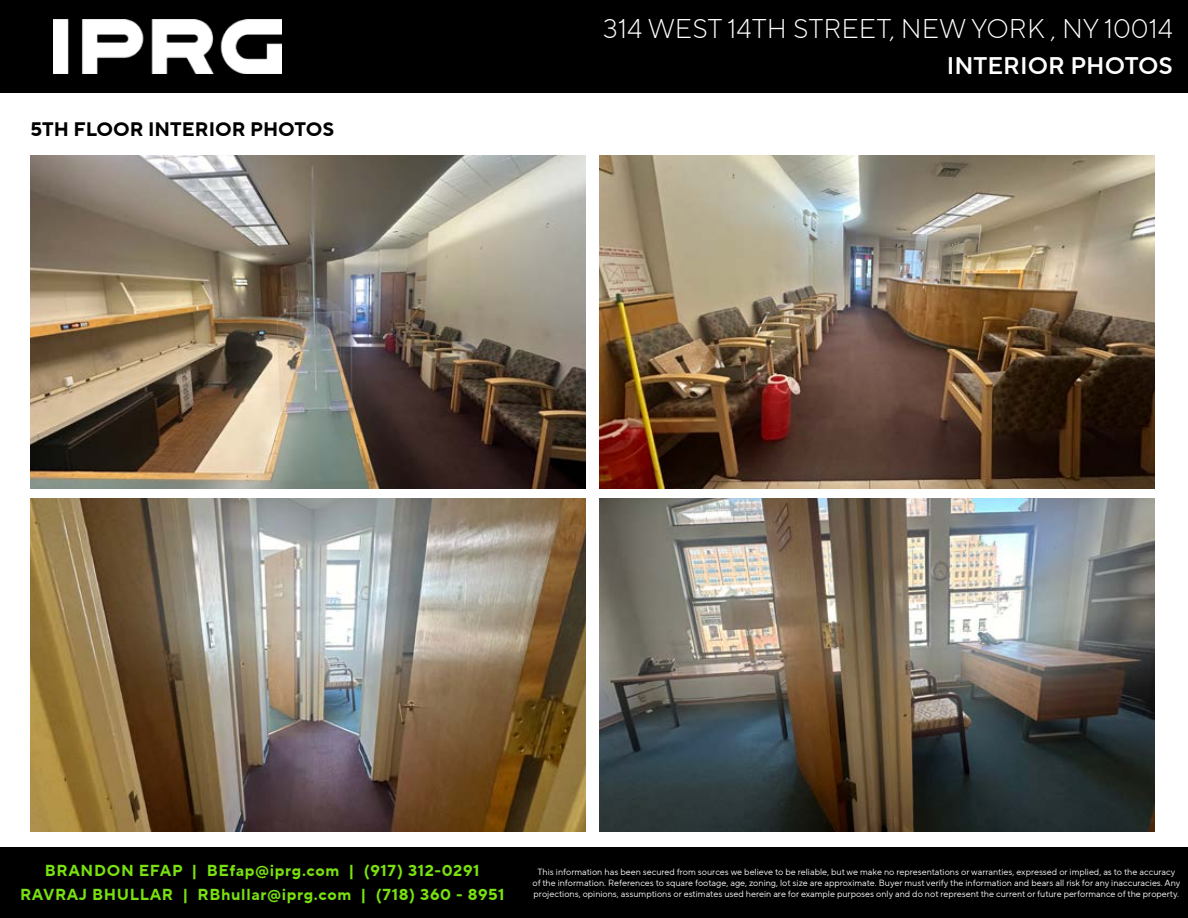
<style>
.page{position:relative;width:1188px;height:918px;background:#fff}
.page>*{position:absolute;margin:0;border:0;box-sizing:border-box;transform-origin:0 0}
.t1{font:300 27px "TT Norms Pro";color:#fff}
.t2{font:24px "TT Norms Pro Dm Bd";color:#fff}
.t3{font:700 19.5px "TT Norms Pro";color:#000}
.t4{font:700 15.9px/24px "TT Norms Pro";letter-spacing:.04em;color:#78e10f;text-align:center}
.t5{font:9px/10.8px "TT Norms Pro";color:#fff;text-align:center}
</style>
<div class="page">
<div style="left:0;top:0;width:1188px;height:93px;background:#000"></div>
<img style="left:54px;top:19px;width:228px;height:55px">
<div style="left:1px;top:848px;width:1187px;height:70px;background:#000"></div>
<img style="left:30px;top:156px;width:556px;height:332px">
<img style="left:30px;top:499px;width:556px;height:332px">
<img style="left:599px;top:156px;width:555px;height:332px">
<img style="left:599px;top:499px;width:555px;height:332px">
<h3 class="t3" style="left:30px;top:115px;width:305px">5TH FLOOR INTERIOR PHOTOS</h3>
<h1 class="t1" style="left:603px;top:10px;width:571px">314 WEST 14TH STREET, NEW YORK , NY 10014</h1>
<h2 class="t2" style="left:947px;top:48px;width:228px">INTERIOR PHOTOS</h2>
<h3 class="t4" style="left:20px;top:859px;width:486px">BRANDON EFAP | BEfap@iprg.com | (917) 312-0291<br>RAVRAJ BHULLAR | RBhullar@iprg.com | (718) 360 - 8951</h3>
<p class="t5" style="left:532px;top:866px;width:649px">This information has been secured from sources we believe to be reliable, but we make no representations or warranties, expressed or implied, as to the accuracy of the information. References to square footage, age, zoning, lot size are approximate. Buyer must verify the information and bears all risk for any inaccuracies. Any projections, opinions, assumptions or estimates used herein are for example purposes only and do not represent the current or future performance of the property.</p>
</div>
